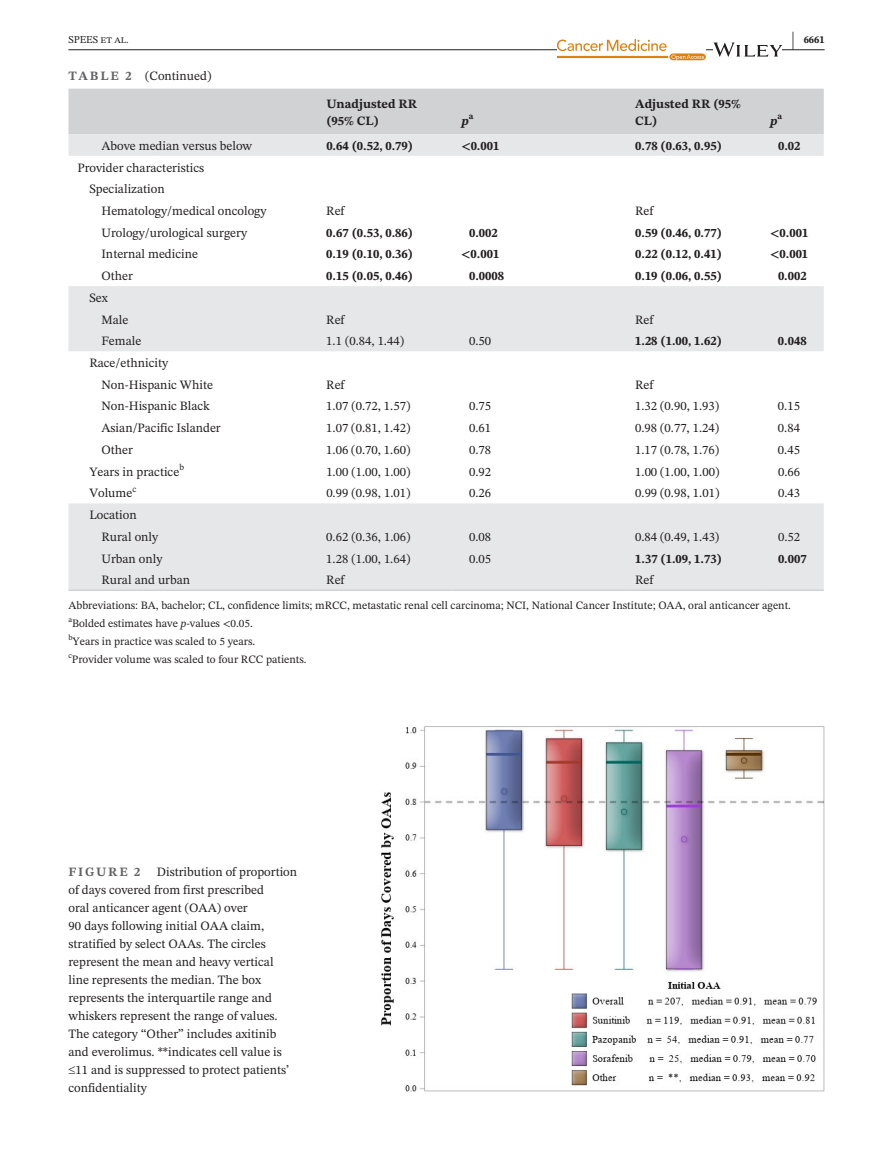
<style>
.page{position:relative;width:893px;height:1174px;background:#fff}
.page>*{position:absolute;margin:0;border:0;box-sizing:border-box;transform-origin:0 0}
.t1{font:700 21px "STIX Two Text";color:#231f20;scale:.42 1}
.t2{font:12.75px/18px "STIX Two Text";color:#231f20}
.t3{font:700 12.75px/17.2px "STIX Two Text";color:#231f20}
.t4{font:700 12.75px "STIX Two Text";letter-spacing:.14em;color:#636366}
.t5{font:italic 700 12.75px "STIX Two Text";color:#231f20}
.t6{font:11.25px "STIX Two Text";color:#231f20}
.t7{font:10.5px "STIX Two Text";color:#231f20}
.t8{font:700 10.5px "STIX Two Text";color:#231f20}
.t9{font:700 8.85px "STIX Two Text";color:#231f20}
.t10{font:7.8px "STIX Two Text";color:#231f20}
.s1{font-weight:700;color:#636366}
.s2{font-style:italic}
</style>
<div class="page">
<hr style="left:68px;top:49px;width:756px;height:1px;background:#231f20">
<svg style="left:557px;top:39px;width:149px;height:21px"></svg>
<svg style="left:713px;top:43px;width:69px;height:14px"></svg>
<div style="left:68px;top:89px;width:756px;height:45px;background:#d1d2d4"></div>
<svg style="left:68px;top:134px;width:756px;height:455px"></svg>
<hr style="left:68px;top:589px;width:249px;height:2px;background:#d1d2d4">
<hr style="left:317px;top:589px;width:135px;height:2px;background:#d1d2d4">
<hr style="left:452px;top:589px;width:174px;height:2px;background:#d1d2d4">
<hr style="left:626px;top:589px;width:135px;height:2px;background:#d1d2d4">
<hr style="left:761px;top:589px;width:63px;height:2px;background:#d1d2d4">
<img style="left:381px;top:726px;width:443px;height:365px">
<h1 class="t1" style="left:792px;top:24px;width:8px">|</h1>
<p class="t7" style="left:68px;top:32px;width:62px">SPEES et al.</p>
<p class="t8" style="left:804px;top:32px;width:22px">6661</p>
<p class="t2" style="left:68px;top:66px;width:144px"><span class="s1">TABLE 2</span> (Continued)</p>
<p class="t3" style="left:326px;top:95px;width:92px">Unadjusted RR (95% CL)</p>
<p class="t9" style="left:469px;top:110px;width:6px">a</p>
<p class="t5" style="left:461px;top:111px;width:9px">p</p>
<p class="t3" style="left:635px;top:95px;width:107px">Adjusted RR (95%<br>CL)</p>
<p class="t9" style="left:778px;top:110px;width:6px">a</p>
<p class="t5" style="left:770px;top:111px;width:9px">p</p>
<p class="t2" style="left:101px;top:136px;width:152px">Above median versus below</p>
<p class="t3" style="left:326px;top:137px;width:88px">0.64 (0.52, 0.79)</p>
<p class="t3" style="left:461px;top:137px;width:40px">&lt;0.001</p>
<p class="t3" style="left:635px;top:137px;width:88px">0.78 (0.63, 0.95)</p>
<p class="t3" style="left:778px;top:137px;width:24px">0.02</p>
<p class="t2" style="left:89px;top:156px;width:116px;line-height:21.8px;text-indent:-12px">Provider characteristics<br>Specialization</p>
<p class="t2" style="left:101px;top:202px;width:167px">Hematology/medical oncology</p>
<p class="t2" style="left:326px;top:202px;width:20px">Ref</p>
<p class="t2" style="left:635px;top:202px;width:20px">Ref</p>
<p class="t2" style="left:101px;top:223px;width:147px">Urology/urological surgery</p>
<p class="t3" style="left:326px;top:224px;width:88px">0.67 (0.53, 0.86)</p>
<p class="t3" style="left:469px;top:224px;width:30px">0.002</p>
<p class="t3" style="left:635px;top:224px;width:88px">0.59 (0.46, 0.77)</p>
<p class="t3" style="left:770px;top:224px;width:40px">&lt;0.001</p>
<p class="t2" style="left:101px;top:245px;width:98px">Internal medicine</p>
<p class="t3" style="left:326px;top:246px;width:88px">0.19 (0.10, 0.36)</p>
<p class="t3" style="left:461px;top:246px;width:40px">&lt;0.001</p>
<p class="t3" style="left:635px;top:246px;width:88px">0.22 (0.12, 0.41)</p>
<p class="t3" style="left:770px;top:246px;width:40px">&lt;0.001</p>
<p class="t2" style="left:101px;top:267px;width:33px">Other</p>
<p class="t3" style="left:326px;top:267px;width:88px">0.15 (0.05, 0.46)</p>
<p class="t3" style="left:469px;top:267px;width:37px">0.0008</p>
<p class="t3" style="left:635px;top:267px;width:88px">0.19 (0.06, 0.55)</p>
<p class="t3" style="left:778px;top:267px;width:30px">0.002</p>
<p class="t2" style="left:101px;top:287px;width:29px;line-height:21.8px;text-indent:-12px">Sex<br>Male</p>
<p class="t2" style="left:326px;top:310px;width:20px">Ref</p>
<p class="t2" style="left:635px;top:310px;width:20px">Ref</p>
<p class="t2" style="left:101px;top:332px;width:41px">Female</p>
<p class="t2" style="left:326px;top:332px;width:79px">1.1 (0.84, 1.44)</p>
<p class="t2" style="left:469px;top:332px;width:24px">0.50</p>
<p class="t3" style="left:635px;top:333px;width:88px">1.28 (1.00, 1.62)</p>
<p class="t3" style="left:778px;top:333px;width:30px">0.048</p>
<p class="t2" style="left:101px;top:352px;width:113px;line-height:21.8px;text-indent:-12px">Race/ethnicity<br>Non-Hispanic White</p>
<p class="t2" style="left:326px;top:375px;width:20px">Ref</p>
<p class="t2" style="left:635px;top:375px;width:20px">Ref</p>
<p class="t2" style="left:101px;top:397px;width:110px">Non-Hispanic Black</p>
<p class="t2" style="left:326px;top:397px;width:86px">1.07 (0.72, 1.57)</p>
<p class="t2" style="left:469px;top:397px;width:24px">0.75</p>
<p class="t2" style="left:635px;top:397px;width:86px">1.32 (0.90, 1.93)</p>
<p class="t2" style="left:778px;top:397px;width:24px">0.15</p>
<p class="t2" style="left:101px;top:419px;width:121px">Asian/Pacific Islander</p>
<p class="t2" style="left:326px;top:419px;width:86px">1.07 (0.81, 1.42)</p>
<p class="t2" style="left:469px;top:419px;width:24px">0.61</p>
<p class="t2" style="left:635px;top:419px;width:86px">0.98 (0.77, 1.24)</p>
<p class="t2" style="left:778px;top:419px;width:24px">0.84</p>
<p class="t2" style="left:101px;top:440px;width:33px">Other</p>
<p class="t2" style="left:326px;top:440px;width:86px">1.06 (0.70, 1.60)</p>
<p class="t2" style="left:469px;top:440px;width:24px">0.78</p>
<p class="t2" style="left:635px;top:440px;width:86px">1.17 (0.78, 1.76)</p>
<p class="t2" style="left:778px;top:440px;width:24px">0.45</p>
<p class="t2" style="left:89px;top:462px;width:96px">Years in practice<sup>b</sup></p>
<p class="t2" style="left:326px;top:462px;width:86px">1.00 (1.00, 1.00)</p>
<p class="t2" style="left:469px;top:462px;width:24px">0.92</p>
<p class="t2" style="left:635px;top:462px;width:86px">1.00 (1.00, 1.00)</p>
<p class="t2" style="left:778px;top:462px;width:24px">0.66</p>
<p class="t2" style="left:89px;top:484px;width:48px">Volume<sup>c</sup></p>
<p class="t2" style="left:326px;top:484px;width:86px">0.99 (0.98, 1.01)</p>
<p class="t2" style="left:469px;top:484px;width:24px">0.26</p>
<p class="t2" style="left:635px;top:484px;width:86px">0.99 (0.98, 1.01)</p>
<p class="t2" style="left:778px;top:484px;width:24px">0.43</p>
<p class="t2" style="left:101px;top:504px;width:58px;line-height:21.8px;text-indent:-12px">Location<br>Rural only</p>
<p class="t2" style="left:326px;top:527px;width:86px">0.62 (0.36, 1.06)</p>
<p class="t2" style="left:469px;top:527px;width:24px">0.08</p>
<p class="t2" style="left:635px;top:527px;width:86px">0.84 (0.49, 1.43)</p>
<p class="t2" style="left:778px;top:527px;width:24px">0.52</p>
<p class="t2" style="left:101px;top:549px;width:63px">Urban only</p>
<p class="t2" style="left:326px;top:549px;width:86px">1.28 (1.00, 1.64)</p>
<p class="t2" style="left:469px;top:549px;width:24px">0.05</p>
<p class="t3" style="left:635px;top:550px;width:88px">1.37 (1.09, 1.73)</p>
<p class="t3" style="left:778px;top:550px;width:30px">0.007</p>
<p class="t2" style="left:101px;top:571px;width:90px">Rural and urban</p>
<p class="t2" style="left:326px;top:571px;width:20px">Ref</p>
<p class="t2" style="left:635px;top:571px;width:20px">Ref</p>
<p class="t6" style="left:68px;top:597px;width:724px">Abbreviations: BA, bachelor; CL, confidence limits; mRCC, metastatic renal cell carcinoma; NCI, National Cancer Institute; OAA, oral anticancer agent.</p>
<p class="t10" style="left:68px;top:614px;width:5px">a</p>
<p class="t6" style="left:72px;top:615px;width:182px">Bolded estimates have <span class="s2">p</span>-values &lt;0.05.</p>
<p class="t10" style="left:68px;top:632px;width:6px">b</p>
<p class="t6" style="left:73px;top:633px;width:184px">Years in practice was scaled to 5 years.</p>
<p class="t10" style="left:68px;top:650px;width:5px">c</p>
<p class="t6" style="left:72px;top:651px;width:236px">Provider volume was scaled to four RCC patients.</p>
<p class="t2" style="left:68px;top:862px;width:230px;text-indent:88px">Distribution of proportion of days covered from first prescribed<br>oral anticancer agent (OAA) over<br>90 days following initial OAA claim, stratified by select OAAs. The circles represent the mean and heavy vertical line represents the median. The box represents the interquartile range and whiskers represent the range of values.<br>The category “Other” includes axitinib and everolimus. **indicates cell value is ≤11 and is suppressed to protect patients’ confidentiality</p>
<p class="t4" style="left:68px;top:862px;width:73px">FIGURE 2</p>
</div>
